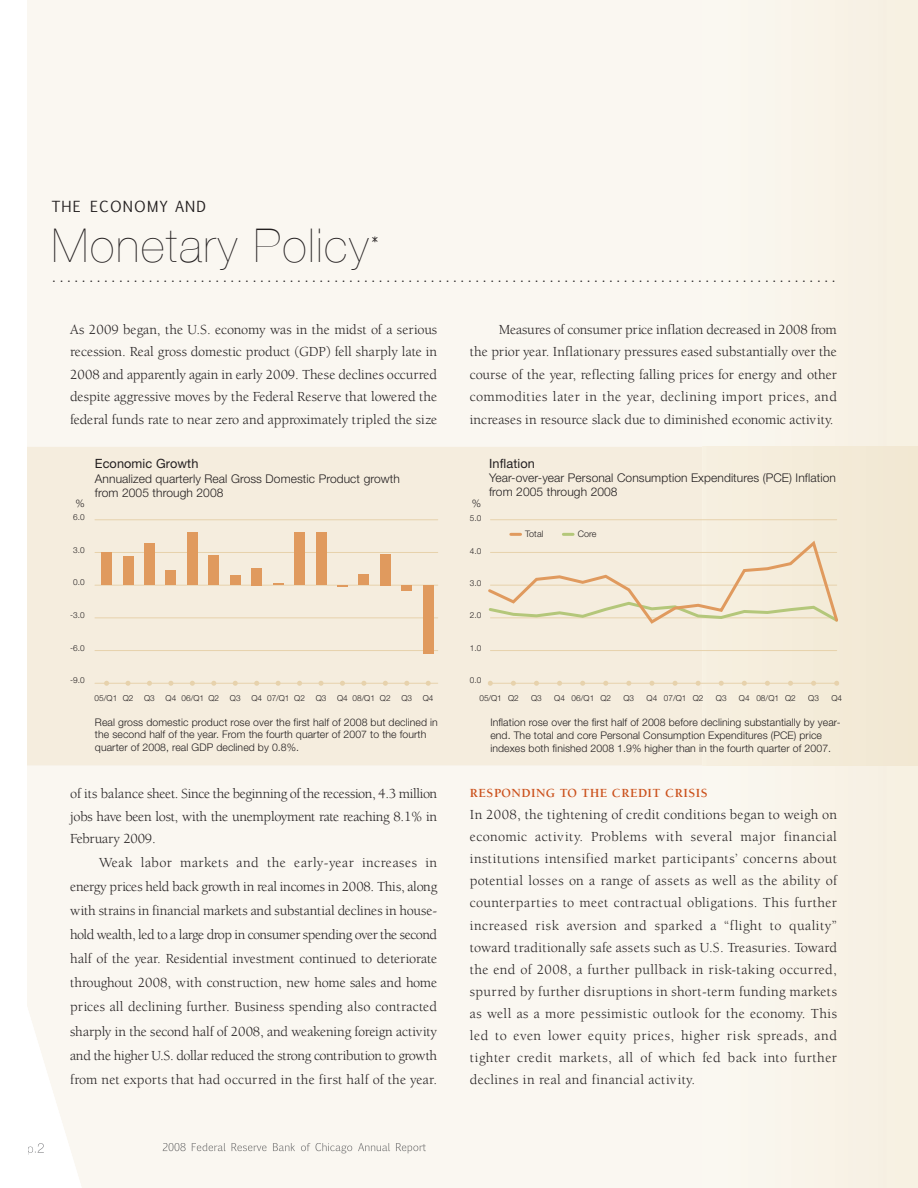
<style>
.page{position:relative;width:918px;height:1188px;background:#fff}
.page>*{position:absolute;margin:0;border:0;box-sizing:border-box;transform-origin:0 0}
.t1{font:200 46.5px "Helvetica Neue";letter-spacing:.04em;color:#231f20}
.t2{font:15px "Euphemia UCAS";color:#231f20}
.t3{font:14.7px "Euphemia UCAS";letter-spacing:.075em;color:#231f20}
.t4{font:14.25px/22px "Berkeley";color:#231f20;text-align:justify}
.t5{font:13.5px "Times";color:#231f20}
.t6{font:700 12.75px "Berkeley";letter-spacing:.04em;color:#cb511c}
.t7{font:12.75px "Helvetica Neue";letter-spacing:.01em;color:#231f20}
.t8{font:300 12px/14.4px "Helvetica Neue";letter-spacing:.01em;color:#231f20}
.t9{font:300 10.5px/12.6px "Helvetica Neue";letter-spacing:.01em;color:#231f20}
.t10{font:300 9px "Helvetica Neue";letter-spacing:.01em;color:#231f20}
.t11{font:300 8.25px "Helvetica Neue";color:#231f20}
</style>
<div class="page">
<div style="left:27px;top:0;width:675px;height:1188px;background:#faf7f1"></div>
<svg style="left:27px;top:916px;width:59px;height:272px"></svg>
<svg style="left:163px;top:1143px;width:33px;height:8px"></svg>
<svg style="left:27px;top:447px;width:891px;height:319px;background:#f4ecdc"></svg>
<hr style="left:95px;top:650px;width:343px;height:1px;background:#e7d2ac">
<hr style="left:95px;top:585px;width:343px;height:1px;background:#e7d2ac">
<hr style="left:95px;top:552px;width:343px;height:1px;background:#e7d2ac">
<hr style="left:95px;top:520px;width:343px;height:1px;background:#e7d2ac">
<hr style="left:95px;top:618px;width:343px;height:1px;background:#e7d2ac">
<hr style="left:95px;top:683px;width:343px;height:1px;background:#e7d2ac">
<div style="left:144px;top:543px;width:11px;height:42px;background:#e09a5e"></div>
<div style="left:209px;top:555px;width:10px;height:30px;background:#e09a5e"></div>
<div style="left:187px;top:532px;width:11px;height:53px;background:#e09a5e"></div>
<div style="left:123px;top:556px;width:10px;height:29px;background:#e09a5e"></div>
<div style="left:166px;top:571px;width:10px;height:14px;background:#e09a5e"></div>
<div style="left:230px;top:576px;width:10px;height:9px;background:#e09a5e"></div>
<svg style="left:273px;top:583px;width:10px;height:2px"></svg>
<svg style="left:337px;top:585px;width:11px;height:2px"></svg>
<div style="left:402px;top:585px;width:10px;height:5px;background:#e09a5e"></div>
<div style="left:423px;top:585px;width:10px;height:69px;background:#e09a5e"></div>
<div style="left:251px;top:568px;width:11px;height:17px;background:#e09a5e"></div>
<div style="left:294px;top:532px;width:11px;height:53px;background:#e09a5e"></div>
<div style="left:359px;top:575px;width:10px;height:10px;background:#e09a5e"></div>
<div style="left:380px;top:554px;width:11px;height:31px;background:#e09a5e"></div>
<div style="left:316px;top:532px;width:10px;height:53px;background:#e09a5e"></div>
<div style="left:101px;top:552px;width:11px;height:33px;background:#e09a5e"></div>
<svg style="left:126px;top:681px;width:5px;height:5px"></svg>
<svg style="left:104px;top:681px;width:5px;height:5px"></svg>
<svg style="left:190px;top:681px;width:5px;height:5px"></svg>
<svg style="left:211px;top:681px;width:5px;height:5px"></svg>
<svg style="left:168px;top:681px;width:5px;height:5px"></svg>
<svg style="left:147px;top:681px;width:5px;height:5px"></svg>
<svg style="left:276px;top:681px;width:5px;height:5px"></svg>
<svg style="left:297px;top:681px;width:5px;height:5px"></svg>
<svg style="left:233px;top:681px;width:5px;height:5px"></svg>
<svg style="left:254px;top:681px;width:5px;height:5px"></svg>
<svg style="left:383px;top:681px;width:5px;height:5px"></svg>
<svg style="left:404px;top:681px;width:5px;height:5px"></svg>
<svg style="left:319px;top:681px;width:5px;height:5px"></svg>
<svg style="left:340px;top:681px;width:5px;height:5px"></svg>
<svg style="left:361px;top:681px;width:5px;height:5px"></svg>
<svg style="left:426px;top:681px;width:5px;height:5px"></svg>
<hr style="left:490px;top:519px;width:347px;height:1px;background:#e7d2ac">
<hr style="left:490px;top:650px;width:347px;height:1px;background:#e7d2ac">
<hr style="left:490px;top:683px;width:347px;height:1px;background:#e7d2ac">
<svg style="left:488px;top:681px;width:5px;height:5px"></svg>
<svg style="left:603px;top:681px;width:5px;height:5px"></svg>
<svg style="left:580px;top:681px;width:5px;height:5px"></svg>
<svg style="left:649px;top:681px;width:5px;height:5px"></svg>
<svg style="left:626px;top:681px;width:5px;height:5px"></svg>
<svg style="left:557px;top:681px;width:5px;height:5px"></svg>
<svg style="left:534px;top:681px;width:5px;height:5px"></svg>
<svg style="left:511px;top:681px;width:5px;height:5px"></svg>
<svg style="left:742px;top:681px;width:5px;height:5px"></svg>
<svg style="left:719px;top:681px;width:5px;height:5px"></svg>
<svg style="left:788px;top:681px;width:5px;height:5px"></svg>
<svg style="left:765px;top:681px;width:5px;height:5px"></svg>
<svg style="left:811px;top:681px;width:5px;height:5px"></svg>
<svg style="left:696px;top:681px;width:5px;height:5px"></svg>
<svg style="left:673px;top:681px;width:5px;height:5px"></svg>
<svg style="left:834px;top:681px;width:5px;height:5px"></svg>
<svg style="left:486px;top:533px;width:355px;height:93px;background:#f1e7d2"></svg>
<p class="t3" style="left:52px;top:196px;width:156px">THE ECONOMY AND</p>
<h1 class="t1" style="left:52px;top:219px;width:318px">Monetary Policy</h1>
<p class="t2" style="left:372px;top:232px;width:9px">*</p>
<p class="t5" style="left:52px;top:272px;width:784px">..........................................................................................................</p>
<p class="t4" style="left:70px;top:320px;width:369px;line-height:22.5px">As 2009 began, the U.S. economy was in the midst of a serious recession. Real gross domestic product (GDP) fell sharply late in 2008 and apparently again in early 2009. These declines occurred despite aggressive moves by the Federal Reserve that lowered the federal funds rate to near zero and approximately tripled the size</p>
<p class="t4" style="left:470px;top:320px;width:369px;text-indent:29px">Measures of consumer price inflation decreased in 2008 from the prior year. Inflationary pressures eased substantially over the course of the year, reflecting falling prices for energy and other commodities later in the year, declining import prices, and increases in resource slack due to diminished economic activity.</p>
<p class="t9" style="left:75px;top:498px;width:11px">%</p>
<p class="t7" style="left:95px;top:459px;width:105px">Economic Growth</p>
<p class="t8" style="left:95px;top:473px;width:307px">Annualized quarterly Real Gross Domestic Product growth from 2005 through 2008</p>
<p class="t9" style="left:472px;top:498px;width:11px">%</p>
<p class="t7" style="left:489px;top:459px;width:47px">Inflation</p>
<p class="t8" style="left:489px;top:472px;width:348px">Year-over-year Personal Consumption Expenditures (PCE) Inflation from 2005 through 2008</p>
<p class="t11" style="left:73px;top:514px;width:13px">6.0</p>
<p class="t11" style="left:73px;top:547px;width:13px">3.0</p>
<p class="t11" style="left:73px;top:579px;width:13px">0.0</p>
<p class="t11" style="left:70px;top:612px;width:16px">-3.0</p>
<p class="t11" style="left:470px;top:515px;width:13px">5.0</p>
<p class="t11" style="left:470px;top:548px;width:13px">4.0</p>
<p class="t11" style="left:470px;top:580px;width:13px">3.0</p>
<p class="t11" style="left:470px;top:613px;width:13px">2.0</p>
<p class="t10" style="left:525px;top:531px;width:20px">Total</p>
<p class="t10" style="left:578px;top:531px;width:20px">Core</p>
<p class="t11" style="left:70px;top:645px;width:16px">-6.0</p>
<p class="t11" style="left:470px;top:645px;width:13px">1.0</p>
<p class="t11" style="left:70px;top:677px;width:16px">-9.0</p>
<p class="t11" style="left:470px;top:677px;width:13px">0.0</p>
<p class="t11" style="left:95px;top:696px;width:40px">05/Q1 Q2</p>
<p class="t11" style="left:144px;top:696px;width:12px">Q3</p>
<p class="t11" style="left:166px;top:696px;width:55px">Q4 06/Q1 Q2</p>
<p class="t11" style="left:230px;top:696px;width:12px">Q3</p>
<p class="t11" style="left:251px;top:696px;width:55px">Q4 07/Q1 Q2</p>
<p class="t11" style="left:316px;top:696px;width:12px">Q3</p>
<p class="t11" style="left:337px;top:696px;width:55px">Q4 08/Q1 Q2</p>
<p class="t11" style="left:401px;top:696px;width:12px">Q3</p>
<p class="t11" style="left:423px;top:696px;width:12px">Q4</p>
<p class="t11" style="left:479px;top:696px;width:41px">05/Q1 Q2</p>
<p class="t11" style="left:531px;top:696px;width:12px">Q3</p>
<p class="t11" style="left:554px;top:696px;width:58px">Q4 06/Q1 Q2</p>
<p class="t11" style="left:624px;top:696px;width:12px">Q3</p>
<p class="t11" style="left:647px;top:696px;width:58px">Q4 07/Q1 Q2</p>
<p class="t11" style="left:716px;top:696px;width:12px">Q3</p>
<p class="t11" style="left:739px;top:696px;width:58px">Q4 08/Q1 Q2</p>
<p class="t11" style="left:808px;top:696px;width:12px">Q3</p>
<p class="t11" style="left:831px;top:696px;width:12px">Q4</p>
<p class="t9" style="left:95px;top:717px;width:344px">Real gross domestic product rose over the first half of 2008 but declined in the second half of the year. From the fourth quarter of 2007 to the fourth quarter of 2008, real GDP declined by 0.8%.</p>
<p class="t9" style="left:490px;top:717px;width:352px">Inflation rose over the first half of 2008 before declining substantially by year&shy;end. The total and core Personal Consumption Expenditures (PCE) price indexes both finished 2008 1.9% higher than in the fourth quarter of 2007.</p>
<p class="t4" style="left:70px;top:784px;width:369px;line-height:22.5px">of its balance sheet. Since the beginning of the recession, 4.3 million jobs have been lost, with the unemployment rate reaching 8.1% in February 2009.</p>
<p class="t4" style="left:70px;top:852px;width:369px;line-height:24px;text-indent:29px">Weak labor markets and the early-year increases in energy prices held back growth in real incomes in 2008. This, along with strains in financial markets and substantial declines in house&shy;hold wealth, led to a large drop in consumer spending over the second half of the year. Residential investment continued to deteriorate throughout 2008, with construction, new home sales and home prices all declining further. Business spending also contracted sharply in the second half of 2008, and weakening foreign activity and the higher U.S. dollar reduced the strong contribution to growth from net exports that had occurred in the first half of the year.</p>
<p class="t6" style="left:470px;top:788px;width:239px">RESPONDING TO THE CREDIT CRISIS</p>
<p class="t4" style="left:470px;top:805px;width:369px">In 2008, the tightening of credit conditions began to weigh on economic activity. Problems with several major financial institutions intensified market participants’ concerns about potential losses on a range of assets as well as the ability of counterparties to meet contractual obligations. This further increased risk aversion and sparked a “flight to quality” toward traditionally safe assets such as U.S. Treasuries. Toward the end of 2008, a further pullback in risk-taking occurred, spurred by further disruptions in short-term funding markets as well as a more pessimistic outlook for the economy. This led to even lower equity prices, higher risk spreads, and tighter credit markets, all of which fed back into further declines in real and financial activity.</p>
</div>
